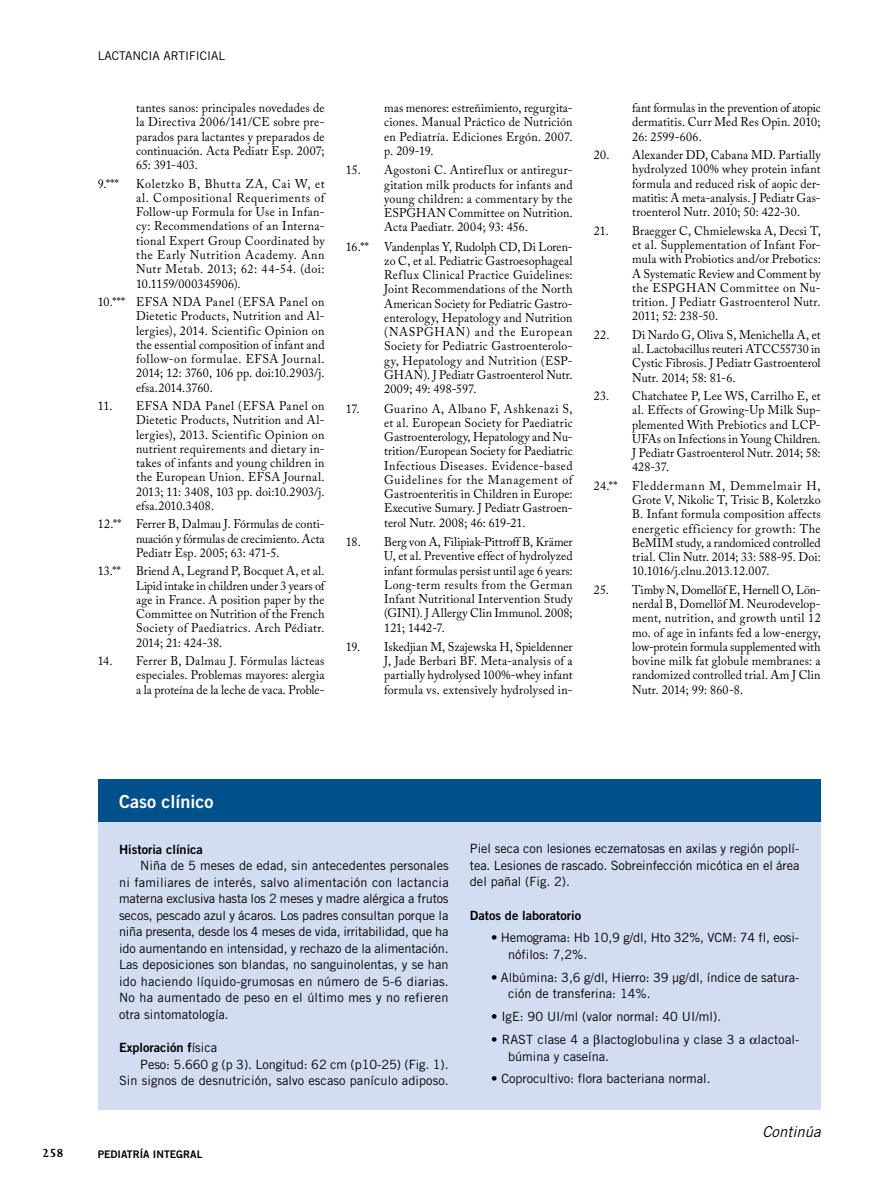
<style>
.page{position:relative;width:893px;height:1191px;background:#fff}
.page>*{position:absolute;margin:0;border:0;box-sizing:border-box;transform-origin:0 0}
.t1{font:18px "Trade Gothic Bold Two";color:#fff}
.t2{font:italic 15px "Trade Gothic";color:#000}
.t3{font:700 13.5px "Joanna MT Std";color:#000}
.t4{font:12.75px/16.5px "Trade Gothic";color:#000}
.t5{font:12.75px "Trade Gothic Bold Two";color:#000}
.t6{font:12.6px/14.2px "Adobe Caslon Pro";letter-spacing:.01em;color:#000;text-align:justify;scale:.95 1}
.t7{font:12px "Trade Gothic";color:#000}
.t8{font:10.5px "Trade Gothic Bold Two";color:#000}
.s1{font-family:"Trade Gothic"}
</style>
<div class="page">
<div style="left:98px;top:821px;width:723px;height:289px;background:#d3ddf2"></div>
<div style="left:98px;top:779px;width:723px;height:42px;background:#00508c"></div>
<p class="t7" style="left:98px;top:49px;width:127px">Lactancia artificial</p>
<p class="t6" style="left:136px;top:101px;width:200px">tantes sanos: principales novedades de la Directiva 2006/141/CE sobre pre&shy;parados para lactantes y preparados de continuación. Acta Pediatr Esp. 2007; 65: 391-403.</p>
<p class="t6" style="left:98px;top:176px;width:24px">9.***</p>
<p class="t6" style="left:136px;top:176px;width:200px">Koletzko B, Bhutta ZA, Cai W, et al. Compositional Requeriments of Follow-up Formula for Use in Infan&shy;cy: Recommendations of an Interna&shy;tional Expert Group Coordinated by the Early Nutrition Academy. Ann Nutr Metab. 2013; 62: 44-54. (doi:<br>10.1159/000345906).</p>
<p class="t6" style="left:136px;top:294px;width:200px;text-indent:-38px">10.*** EFSA NDA Panel (EFSA Panel on Dietetic Products, Nutrition and Al&shy;lergies), 2014. Scientific Opinion on the essential composition of infant and follow-on formulae. EFSA Journal.<br>2014; 12: 3760, 106 pp. doi:10.2903/j. efsa.2014.3760.</p>
<p class="t6" style="left:136px;top:398px;width:200px;text-indent:-38px">11. EFSA NDA Panel (EFSA Panel on Dietetic Products, Nutrition and Al&shy;lergies), 2013. Scientific Opinion on nutrient requirements and dietary in&shy;takes of infants and young children in the European Union. EFSA Journal.<br>2013; 11: 3408, 103 pp. doi:10.2903/j. efsa.2010.3408.</p>
<p class="t6" style="left:136px;top:517px;width:200px;text-indent:-38px">12.** Ferrer B, Dalmau J. Fórmulas de conti&shy;nuación y fórmulas de crecimiento. Acta Pediatr Esp. 2005; 63: 471-5.</p>
<p class="t6" style="left:136px;top:564px;width:200px;text-indent:-38px">13.** Briend A, Legrand P, Bocquet A, et al.<br>Lipid intake in children under 3 years of age in France. A position paper by the Committee on Nutrition of the French Society of Paediatrics. Arch Pédiatr.<br>2014; 21: 424-38.</p>
<p class="t6" style="left:136px;top:653px;width:200px;text-indent:-38px">14. Ferrer B, Dalmau J. Fórmulas lácteas especiales. Problemas mayores: alergia a la proteína de la leche de vaca. Proble-</p>
<p class="t6" style="left:384px;top:101px;width:200px">mas menores: estreñimiento, regurgita&shy;ciones. Manual Práctico de Nutrición en Pediatría. Ediciones Ergón. 2007. p. 209-19.</p>
<p class="t6" style="left:384px;top:163px;width:200px;text-indent:-38px">15. Agostoni C. Antireflux or antiregur&shy;gitation milk products for infants and young children: a commentary by the ESPGHAN Committee on Nutrition.<br>Acta Paediatr. 2004; 93: 456.</p>
<p class="t6" style="left:384px;top:239px;width:200px;text-indent:-38px">16.** Vandenplas Y, Rudolph CD, Di Loren&shy;zo C, et al. Pediatric Gastroesophageal Reflux Clinical Practice Guidelines:<br>Joint Recommendations of the North American Society for Pediatric Gastro&shy;enterology, Hepatology and Nutrition (NASPGHAN) and the European Society for Pediatric Gastroenterolo&shy;gy, Hepatology and Nutrition (ESP-GHAN). J Pediatr Gastroenterol Nutr.<br>2009; 49: 498-597.</p>
<p class="t6" style="left:384px;top:401px;width:200px;text-indent:-38px">17. Guarino A, Albano F, Ashkenazi S, et al. European Society for Paediatric Gastroenterology, Hepatology and Nu&shy;trition/European Society for Paediatric Infectious Diseases. Evidence-based Guidelines for the Management of Gastroenteritis in Children in Europe:<br>Executive Sumary. J Pediatr Gastroen&shy;terol Nutr. 2008; 46: 619-21.</p>
<p class="t6" style="left:384px;top:534px;width:200px;text-indent:-38px">18. Berg von A, Filipiak-Pittroff B, Krämer U, et al. Preventive effect of hydrolyzed infant formulas persist until age 6 years:<br>Long-term results from the German Infant Nutritional Intervention Study (GINI). J Allergy Clin Immunol. 2008; 121; 1442-7.</p>
<p class="t6" style="left:384px;top:639px;width:200px;text-indent:-38px">19. Iskedjian M, Szajewska H, Spieldenner J, Jade Berbari BF. Meta-analysis of a partially hydrolysed 100%-whey infant formula vs. extensively hydrolysed in-</p>
<p class="t6" style="left:632px;top:101px;width:200px">fant formulas in the prevention of atopic dermatitis. Curr Med Res Opin. 2010; 26: 2599-606.</p>
<p class="t6" style="left:632px;top:148px;width:200px;text-indent:-38px">20. Alexander DD, Cabana MD. Partially hydrolyzed 100% whey protein infant formula and reduced risk of aopic der&shy;matitis: A meta-analysis. J Pediatr Gas&shy;troenterol Nutr. 2010; 50: 422-30.</p>
<p class="t6" style="left:632px;top:223px;width:200px;text-indent:-38px">21. Braegger C, Chmielewska A, Decsi T, et al. Supplementation of Infant For&shy;mula with Probiotics and/or Prebotics:<br>A Systematic Review and Comment by the ESPGHAN Committee on Nu&shy;trition. J Pediatr Gastroenterol Nutr.<br>2011; 52: 238-50.</p>
<p class="t6" style="left:632px;top:327px;width:200px;text-indent:-38px">22. Di Nardo G, Oliva S, Menichella A, et al. Lactobacillus reuteri ATCC55730 in Cystic Fibrosis. J Pediatr Gastroenterol Nutr. 2014; 58: 81-6.</p>
<p class="t6" style="left:632px;top:388px;width:200px;text-indent:-38px">23. Chatchatee P, Lee WS, Carrilho E, et al. Effects of Growing-Up Milk Sup&shy;plemented With Prebiotics and LCP-UFAs on Infections in Young Children.<br>J Pediatr Gastroenterol Nutr. 2014; 58:<br>428-37.</p>
<p class="t6" style="left:632px;top:478px;width:200px;text-indent:-38px">24.** Fleddermann M, Demmelmair H, Grote V, Nikolic T, Trisic B, Koletzko B. Infant formula composition affects energetic efficiency for growth: The BeMIM study, a randomiced controlled trial. Clin Nutr. 2014; 33: 588-95. Doi:<br>10.1016/j.clnu.2013.12.007.</p>
<p class="t6" style="left:632px;top:582px;width:200px;text-indent:-38px">25. Timby N, Domellöf E, Hernell O, Lön&shy;nerdal B, Domellöf M. Neurodevelop&shy;ment, nutrition, and growth until 12 mo. of age in infants fed a low-energy, low-protein formula supplemented with bovine milk fat globule membranes: a randomized controlled trial. Am J Clin Nutr. 2014; 99: 860-8.</p>
<h1 class="t1" style="left:119px;top:790px;width:96px">Caso clínico</h1>
<p class="t5" style="left:119px;top:841px;width:85px">Historia clínica</p>
<p class="t4" style="left:119px;top:857px;width:331px;text-align:justify;text-indent:21px">Niña de 5 meses de edad, sin antecedentes personales ni familiares de interés, salvo alimentación con lactancia materna exclusiva hasta los 2 meses y madre alérgica a frutos secos, pescado azul y ácaros. Los padres consultan porque la niña presenta, desde los 4 meses de vida, irritabilidad, que ha ido aumentando en intensidad, y rechazo de la alimentación.<br>Las deposiciones son blandas, no sanguinolentas, y se han ido haciendo líquido-grumosas en número de 5-6 diarias.<br>No ha aumentado de peso en el último mes y no refieren otra sintomatología.</p>
<p class="t5" style="left:119px;top:1039px;width:100px">Exploración f<span class="s1">ísica</span></p>
<p class="t4" style="left:119px;top:1055px;width:331px;text-align:right">Peso: 5.660 g (p 3). Longitud: 62 cm (p10-25) (Fig. 1).<br>Sin signos de desnutrición, salvo escaso panículo adiposo.</p>
<p class="t3" style="left:42px;top:1146px;width:23px">258</p>
<p class="t8" style="left:98px;top:1148px;width:106px">PEDIATRÍA INTEGRAL</p>
<p class="t4" style="left:470px;top:840px;width:331px;text-align:justify">Piel seca con lesiones eczematosas en axilas y región poplí&shy;tea. Lesiones de rascado. Sobreinfección micótica en el área del pañal (Fig. 2).</p>
<p class="t5" style="left:470px;top:907px;width:113px">Datos de laboratorio</p>
<p class="t4" style="left:508px;top:929px;width:293px;text-indent:-17px">• Hemograma: Hb 10,9 g/dl, Hto 32%, VCM: 74 fl, eosi&shy;nófilos: 7,2%.</p>
<p class="t4" style="left:508px;top:968px;width:293px;text-indent:-17px">• Albúmina: 3,6 g/dl, Hierro: 39 µg/dl, índice de satura&shy;ción de transferina: 14%.</p>
<p class="t4" style="left:491px;top:1008px;width:232px">• IgE: 90 UI/ml (valor normal: 40 UI/ml).</p>
<p class="t4" style="left:508px;top:1031px;width:293px;text-indent:-17px">• RAST clase 4 a lactoglobulina y clase 3 a lactoal&shy;búmina y caseína.</p>
<p class="t4" style="left:491px;top:1070px;width:221px">• Coprocultivo: flora bacteriana normal.</p>
<p class="t2" style="left:762px;top:1122px;width:60px">Continúa</p>
</div>
